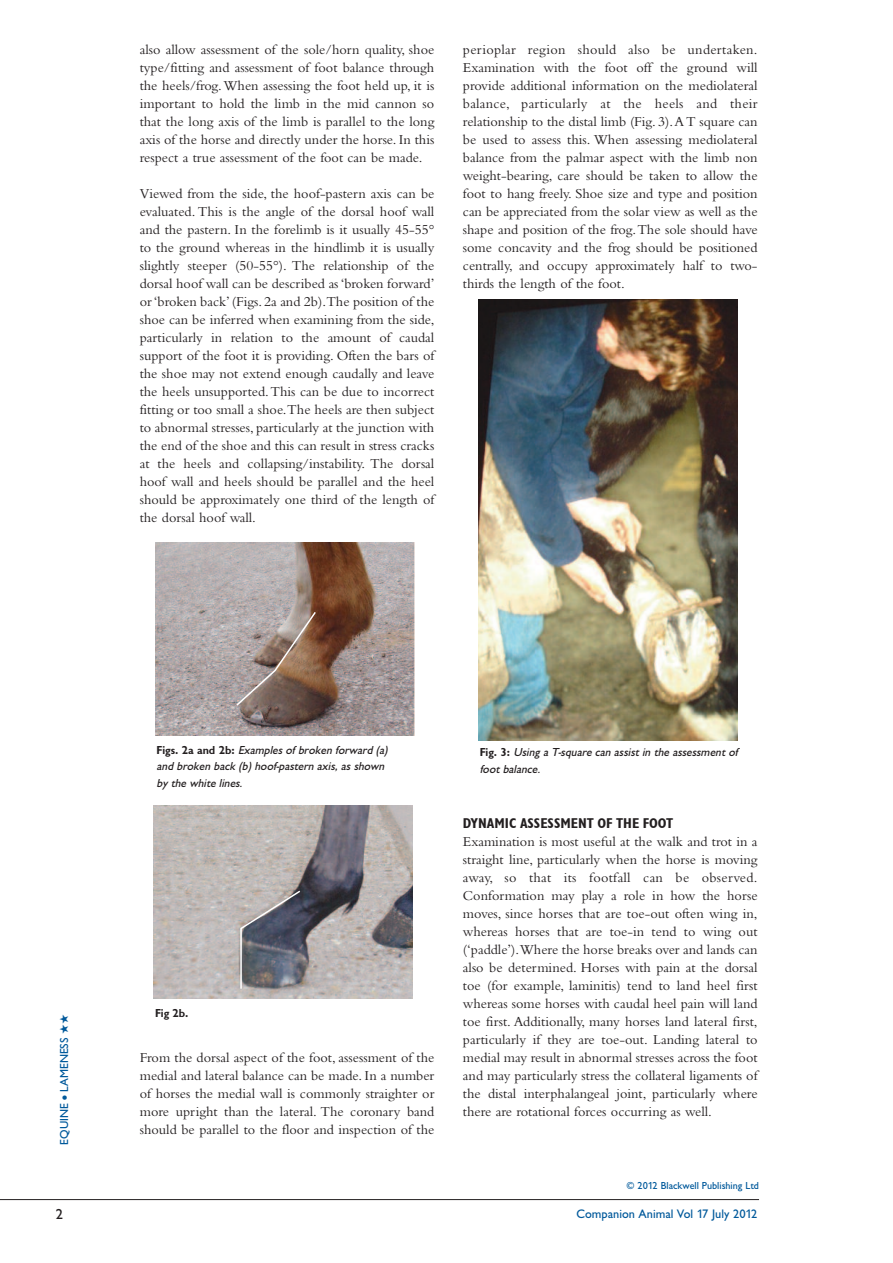
<style>
.page{position:relative;width:893px;height:1263px;background:#fff}
.page>*{position:absolute;margin:0;border:0;box-sizing:border-box;transform-origin:0 0}
.t1{font:500 15px "Giltus T";color:#231f20}
.t2{font:14.25px/18px "Bembo";color:#231f20;text-align:justify}
.t3{font:700 condensed 14.25px "Gill Sans";color:#231f20}
.t4{font:500 12.75px "Giltus T";color:#00599b}
.t5{font:italic 500 12px/16.5px "Giltus T";color:#231f20}
.t6{font:500 12px "Giltus T";color:#00599b}
.t7{font:700 12px "Giltus T";color:#231f20}
.t8{font:500 10.5px "Giltus T";color:#00599b}
.s1{font-weight:700;font-style:normal}
</style>
<div class="page">
<hr style="left:0;top:1199px;width:759px;height:1px;background:#231f20">
<img style="left:155px;top:542px;width:259px;height:194px">
<img style="left:154px;top:806px;width:259px;height:193px">
<img style="left:478px;top:300px;width:260px;height:440px">
<img style="left:235px;top:610px;width:82px;height:97px">
<svg style="left:240px;top:889px;width:62px;height:101px;background:#74757f"></svg>
<p class="t2" style="left:140px;top:42px;width:296px">also allow assessment of the sole/horn quality, shoe type/fitting and assessment of foot balance through the heels/frog.When assessing the foot held up, it is important to hold the limb in the mid cannon so that the long axis of the limb is parallel to the long axis of the horse and directly under the horse. In this respect a true assessment of the foot can be made.</p>
<p class="t2" style="left:140px;top:186px;width:296px">Viewed from the side, the hoof-pastern axis can be evaluated. This is the angle of the dorsal hoof wall and the pastern. In the forelimb is it usually 45-55° to the ground whereas in the hindlimb it is usually slightly steeper (50-55°). The relationship of the dorsal hoof wall can be described as‘broken forward’ or‘broken back’(Figs. 2a and 2b).The position of the shoe can be inferred when examining from the side, particularly in relation to the amount of caudal support of the foot it is providing. Often the bars of the shoe may not extend enough caudally and leave the heels unsupported.This can be due to incorrect fitting or too small a shoe.The heels are then subject to abnormal stresses, particularly at the junction with the end of the shoe and this can result in stress cracks at the heels and collapsing/instability. The dorsal hoof wall and heels should be parallel and the heel should be approximately one third of the length of the dorsal hoof wall.</p>
<p class="t2" style="left:463px;top:42px;width:296px">perioplar region should also be undertaken.<br>Examination with the foot off the ground will provide additional information on the mediolateral balance, particularly at the heels and their relationship to the distal limb (Fig. 3).AT square can be used to assess this. When assessing mediolateral balance from the palmar aspect with the limb non weight-bearing, care should be taken to allow the foot to hang freely. Shoe size and type and position can be appreciated from the solar view as well as the shape and position of the frog.The sole should have some concavity and the frog should be positioned centrally, and occupy approximately half to two&shy;thirds the length of the foot.</p>
<p class="t6" style="left:57px;top:1144px;width:131px;rotate:-90deg">EQUINE ● LAMENESS ★★</p>
<p class="t1" style="left:56px;top:1205px;width:9px">2</p>
<p class="t5" style="left:157px;top:741px;width:233px"><span class="s1">Figs. 2a and 2b:</span> Examples of broken forward (a) and broken back (b) hoof-pastern axis, as shown by the white lines.</p>
<p class="t7" style="left:155px;top:1005px;width:35px">Fig 2b.</p>
<p class="t2" style="left:140px;top:1050px;width:296px">From the dorsal aspect of the foot, assessment of the medial and lateral balance can be made. In a number of horses the medial wall is commonly straighter or more upright than the lateral. The coronary band should be parallel to the floor and inspection of the</p>
<p class="t5" style="left:480px;top:744px;width:259px"><span class="s1">Fig. 3:</span> Using a T-square can assist in the assessment of foot balance.</p>
<p class="t3" style="left:463px;top:817px;width:212px">DYNAMIC ASSESSMENT OF THE FOOT</p>
<p class="t2" style="left:463px;top:834px;width:296px">Examination is most useful at the walk and trot in a straight line, particularly when the horse is moving away, so that its footfall can be observed.<br>Conformation may play a role in how the horse moves, since horses that are toe-out often wing in, whereas horses that are toe-in tend to wing out (‘paddle’).Where the horse breaks over and lands can also be determined. Horses with pain at the dorsal toe (for example, laminitis) tend to land heel first whereas some horses with caudal heel pain will land toe first. Additionally, many horses land lateral first, particularly if they are toe-out. Landing lateral to medial may result in abnormal stresses across the foot and may particularly stress the collateral ligaments of the distal interphalangeal joint, particularly where there are rotational forces occurring as well.</p>
<p class="t8" style="left:627px;top:1179px;width:134px">© 2012 Blackwell Publishing Ltd</p>
<p class="t4" style="left:577px;top:1206px;width:182px">Companion Animal Vol 17 July 2012</p>
</div>
